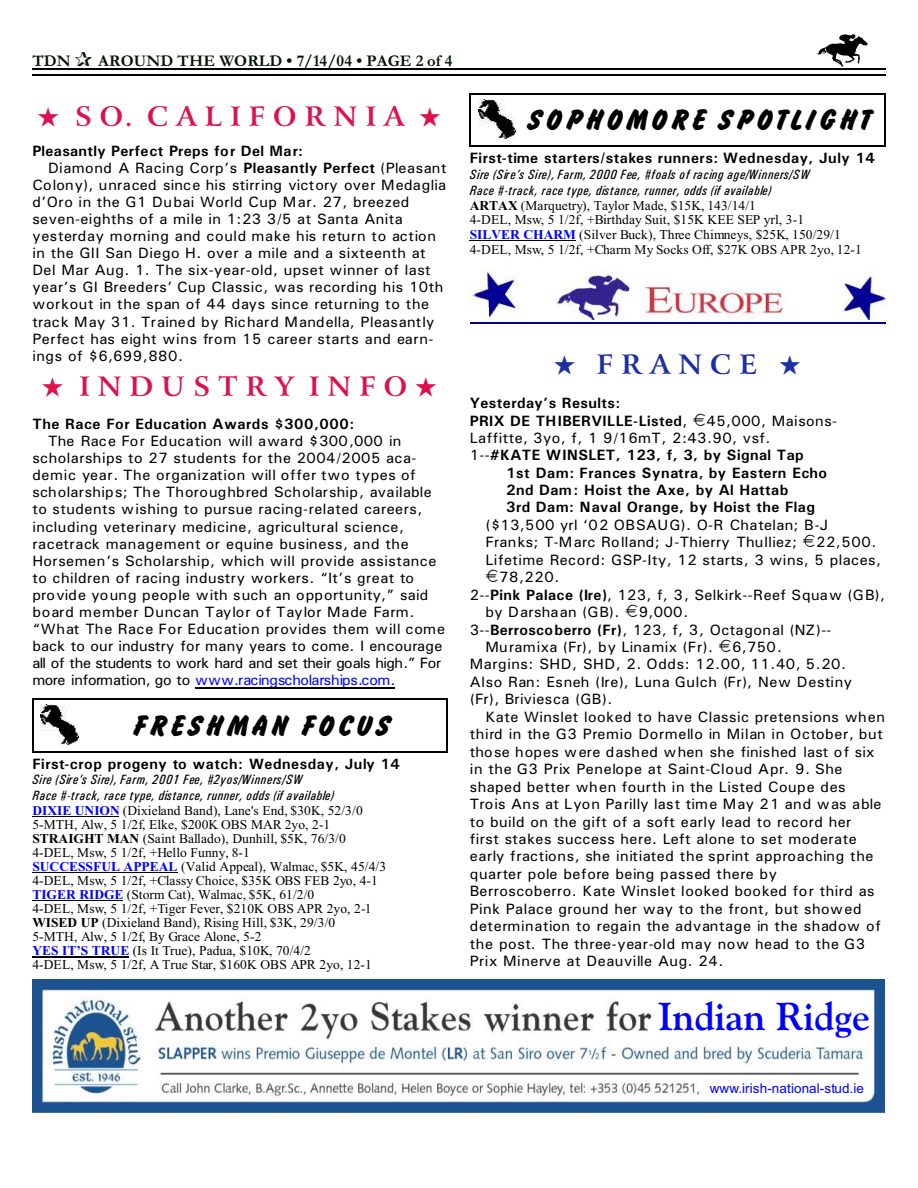
<style>
.page{position:relative;width:918px;height:1188px;background:#fff}
.page>*{position:absolute;margin:0;border:0;box-sizing:border-box;transform-origin:0 0}
.t1{font:700 39px "Goudy Ol St BT";color:#00f}
.t2{font:31.35px "Brush Hand";letter-spacing:.095em;color:#000}
.t3{font:700 27px "Arrus BT";letter-spacing:.3em;color:#db124d}
.t4{font:700 27px "Arrus BT";letter-spacing:.3em;color:#1c30a1}
.t5{font:700 16.5px "Garamond";letter-spacing:.005em;color:#001400}
.t6{font:15px/17.4px "Univers";letter-spacing:.03em;color:#000}
.t7{font:700 15px/17.2px "Univers";letter-spacing:.035em;color:#000}
.t8{font:15px "Univers";letter-spacing:.01em;color:#000}
.t9{font:13.5px/14px "Times New Roman";letter-spacing:.005em;color:#000}
.t10{font:italic 13.5px/15.6px "Univers Condensed";letter-spacing:.04em;color:#000}
.t11{font:13.5px "Arial";letter-spacing:.005em;color:#00f}
.s1{font-weight:700}
.s2{color:#00f}
.s3{font-weight:700;color:#00f}
.s4{font-weight:400}
</style>
<div class="page">
<img style="left:817px;top:35px;width:51px;height:31px">
<hr style="left:32px;top:68px;width:853px;height:1px;background:#000">
<hr style="left:32px;top:75px;width:853px;height:1px;background:#000">
<img style="left:32px;top:979px;width:852px;height:134px">
<img style="left:41px;top:705px;width:37px;height:40px">
<hr style="left:32px;top:698px;width:2px;height:54px;background:#000">
<hr style="left:447px;top:698px;width:1px;height:54px;background:#000">
<hr style="left:32px;top:698px;width:416px;height:2px;background:#000">
<hr style="left:32px;top:751px;width:416px;height:1px;background:#000">
<img style="left:478px;top:99px;width:38px;height:41px">
<hr style="left:470px;top:93px;width:1px;height:54px;background:#000">
<hr style="left:884px;top:93px;width:1px;height:54px;background:#000">
<hr style="left:470px;top:93px;width:415px;height:1px;background:#000">
<hr style="left:470px;top:145px;width:415px;height:2px;background:#000">
<img style="left:470px;top:270px;width:415px;height:50px">
<hr style="left:470px;top:323px;width:415px;height:1px;background:#000080">
<hr style="left:195px;top:687px;width:200px;height:1px;background:#000">
<hr style="left:32px;top:816px;width:87px;height:1px;background:#000">
<hr style="left:32px;top:872px;width:146px;height:1px;background:#000">
<hr style="left:32px;top:900px;width:91px;height:1px;background:#000">
<hr style="left:32px;top:957px;width:97px;height:1px;background:#000">
<hr style="left:470px;top:240px;width:106px;height:1px;background:#000">
<p class="t5" style="left:32px;top:55px;width:40px">TDN</p>
<p class="t5" style="left:98px;top:55px;width:356px">AROUND THE WORLD • 7/14/04 • PAGE 2 of 4</p>
<h3 class="t3" style="left:38px;top:106px;width:404px">★ SO. CALIFORNIA ★</h3>
<p class="t7" style="left:32px;top:143px;width:272px">Pleasantly Perfect Preps for Del Mar:</p>
<p class="t6" style="left:48px;top:160px;width:400px">Diamond A Racing Corp’s <span class="s1">Pleasantly Perfect</span> (Pleasant</p>
<p class="t8" style="left:32px;top:179px;width:415px">Colony), unraced since his stirring victory over Medaglia</p>
<p class="t6" style="left:32px;top:194px;width:379px">d’Oro in the G1 Dubai World Cup Mar. 27, breezed</p>
<p class="t6" style="left:32px;top:211px;width:372px">seven-eighths of a mile in 1:23 3/5 at Santa Anita</p>
<p class="t6" style="left:32px;top:228px;width:405px">yesterday morning and could make his return to action</p>
<p class="t6" style="left:32px;top:246px;width:395px">in the GII San Diego H. over a mile and a sixteenth at</p>
<p class="t6" style="left:32px;top:263px;width:400px">Del Mar Aug. 1. The six-year-old, upset winner of last</p>
<p class="t6" style="left:32px;top:280px;width:412px">year’s GI Breeders’ Cup Classic, was recording his 10th</p>
<p class="t6" style="left:32px;top:297px;width:398px">workout in the span of 44 days since returning to the</p>
<p class="t8" style="left:32px;top:316px;width:404px">track May 31. Trained by Richard Mandella, Pleasantly</p>
<p class="t6" style="left:32px;top:331px;width:403px">Perfect has eight wins from 15 career starts and earn-</p>
<p class="t6" style="left:32px;top:348px;width:152px">ings of $6,699,880.</p>
<h3 class="t3" style="left:42px;top:375px;width:396px">★ INDUSTRY INFO★</h3>
<p class="t7" style="left:32px;top:416px;width:324px">The Race For Education Awards $300,000:</p>
<p class="t6" style="left:32px;top:434px;width:414px;text-indent:16px">The Race For Education will award $300,000 in scholarships to 27 students for the 2004/2005 aca&shy;demic year. The organization will offer two types of scholarships; The Thoroughbred Scholarship, available to students wishing to pursue racing-related careers, including veterinary medicine, agricultural science, racetrack management or equine business, and the Horsemen’s Scholarship, which will provide assistance to children of racing industry workers. “It’s great to provide young people with such an opportunity,” said board member Duncan Taylor of Taylor Made Farm. “What The Race For Education provides them will come back to our industry for many years to come. I encourage all of the students to work hard and set their goals high.” For more information, go to <span class="s2">www.racingscholarships.com.</span></p>
<h2 class="t2" style="left:132px;top:709px;width:260px">FRESHMAN FOCUS</h2>
<p class="t7" style="left:32px;top:756px;width:369px">First-crop progeny to watch: Wednesday, July 14</p>
<p class="t10" style="left:32px;top:773px;width:303px">Sire (Sire’s Sire), Farm, 2001 Fee, #2yos/Winners/SW<br>Race #-track, race type, distance, runner, odds (if available)</p>
<p class="t9" style="left:32px;top:804px;width:355px"><span class="s3">DIXIE UNION</span> (Dixieland Band), Lane's End, $30K, 52/3/0<br>5-MTH, Alw, 5 1/2f, Elke, $200K OBS MAR 2yo, 2-1<br><span class="s1">STRAIGHT MAN</span> (Saint Ballado), Dunhill, $5K, 76/3/0<br>4-DEL, Msw, 5 1/2f, +Hello Funny, 8-1<br><span class="s3">SUCCESSFUL APPEAL</span> (Valid Appeal), Walmac, $5K, 45/4/3<br>4-DEL, Msw, 5 1/2f, +Classy Choice, $35K OBS FEB 2yo, 4-1<br><span class="s3">TIGER RIDGE</span> (Storm Cat), Walmac, $5K, 61/2/0<br>4-DEL, Msw, 5 1/2f, +Tiger Fever, $210K OBS APR 2yo, 2-1<br><span class="s1">WISED UP</span> (Dixieland Band), Rising Hill, $3K, 29/3/0<br>5-MTH, Alw, 5 1/2f, By Grace Alone, 5-2<br><span class="s3">YES IT’S TRUE</span> (Is It True), Padua, $10K, 70/4/2<br>4-DEL, Msw, 5 1/2f, A True Star, $160K OBS APR 2yo, 12-1</p>
<h2 class="t2" style="left:527px;top:104px;width:346px">SOPHOMORE SPOTLIGHT</h2>
<p class="t7" style="left:470px;top:151px;width:407px">First-time starters/stakes runners: Wednesday, July 14</p>
<p class="t10" style="left:470px;top:168px;width:341px;line-height:16px">Sire (Sire’s Sire), Farm, 2000 Fee, #foals of racing age/Winners/SW<br>Race #-track, race type, distance, runner, odds (if available)</p>
<p class="t9" style="left:470px;top:200px;width:394px;line-height:14.5px"><span class="s1">ARTAX</span> (Marquetry), Taylor Made, $15K, 143/14/1<br>4-DEL, Msw, 5 1/2f, +Birthday Suit, $15K KEE SEP yrl, 3-1<br><span class="s3">SILVER CHARM</span> (Silver Buck), Three Chimneys, $25K, 150/29/1<br>4-DEL, Msw, 5 1/2f, +Charm My Socks Off, $27K OBS APR 2yo, 12-1</p>
<h3 class="t4" style="left:554px;top:353px;width:248px">★ FRANCE ★</h3>
<p class="t7" style="left:470px;top:396px;width:219px">Yesterday’s Results:<br>PRIX DE THIBERVILLE-Listed<span class="s4">,</span></p>
<p class="t6" style="left:470px;top:413px;width:369px;text-indent:237px">45,000, Maisons-<br>Laffitte, 3yo, f, 1 9/16mT, 2:43.90, vsf.<br>1--<span class="s1">#KATE WINSLET, 123, f, 3, by Signal Tap</span></p>
<p class="t7" style="left:506px;top:465px;width:323px">1st Dam: Frances Synatra, by Eastern Echo<br>2nd Dam: Hoist the Axe, by Al Hattab<br>3rd Dam: Naval Orange, by Hoist the Flag</p>
<p class="t6" style="left:485px;top:517px;width:344px">($13,500 yrl ‘02 OBSAUG). O-R Chatelan; B-J<br>Franks; T-Marc Rolland; J-Thierry Thulliez;</p>
<p class="t6" style="left:816px;top:535px;width:62px">22,500.</p>
<p class="t6" style="left:485px;top:552px;width:397px">Lifetime Record: GSP-Ity, 12 starts, 3 wins, 5 places,</p>
<p class="t6" style="left:499px;top:570px;width:62px">78,220.</p>
<p class="t6" style="left:470px;top:587px;width:417px">2--<span class="s1">Pink Palace (Ire)</span>, 123, f, 3, Selkirk--Reef Squaw (GB),</p>
<p class="t6" style="left:485px;top:605px;width:136px">by Darshaan (GB).</p>
<p class="t6" style="left:639px;top:605px;width:51px">9,000.</p>
<p class="t6" style="left:470px;top:622px;width:363px">3--<span class="s1">Berroscoberro (Fr)</span>, 123, f, 3, Octagonal (NZ)--</p>
<p class="t6" style="left:485px;top:639px;width:229px">Muramixa (Fr), by Linamix (Fr).</p>
<p class="t6" style="left:470px;top:639px;width:384px;text-indent:262px">6,750.<br>Margins: SHD, SHD, 2. Odds: 12.00, 11.40, 5.20.<br>Also Ran: Esneh (Ire), Luna Gulch (Fr), New Destiny (Fr), Briviesca (GB).</p>
<p class="t6" style="left:470px;top:709px;width:417px;text-indent:16px">Kate Winslet looked to have Classic pretensions when third in the G3 Premio Dormello in Milan in October, but those hopes were dashed when she finished last of six in the G3 Prix Penelope at Saint-Cloud Apr. 9. She shaped better when fourth in the Listed Coupe des Trois Ans at Lyon Parilly last time May 21 and was able to build on the gift of a soft early lead to record her<br>first stakes success here. Left alone to set moderate early fractions, she initiated the sprint approaching the quarter pole before being passed there by Berroscoberro. Kate Winslet looked booked for third as Pink Palace ground her way to the front, but showed determination to regain the advantage in the shadow of the post. The three-year-old may now head to the G3<br>Prix Minerve at Deauville Aug. 24.</p>
<h1 class="t1" style="left:659px;top:1000px;width:213px">Indian Ridge</h1>
<p class="t11" style="left:710px;top:1083px;width:156px">www.irish-national-stud.ie</p>
</div>
